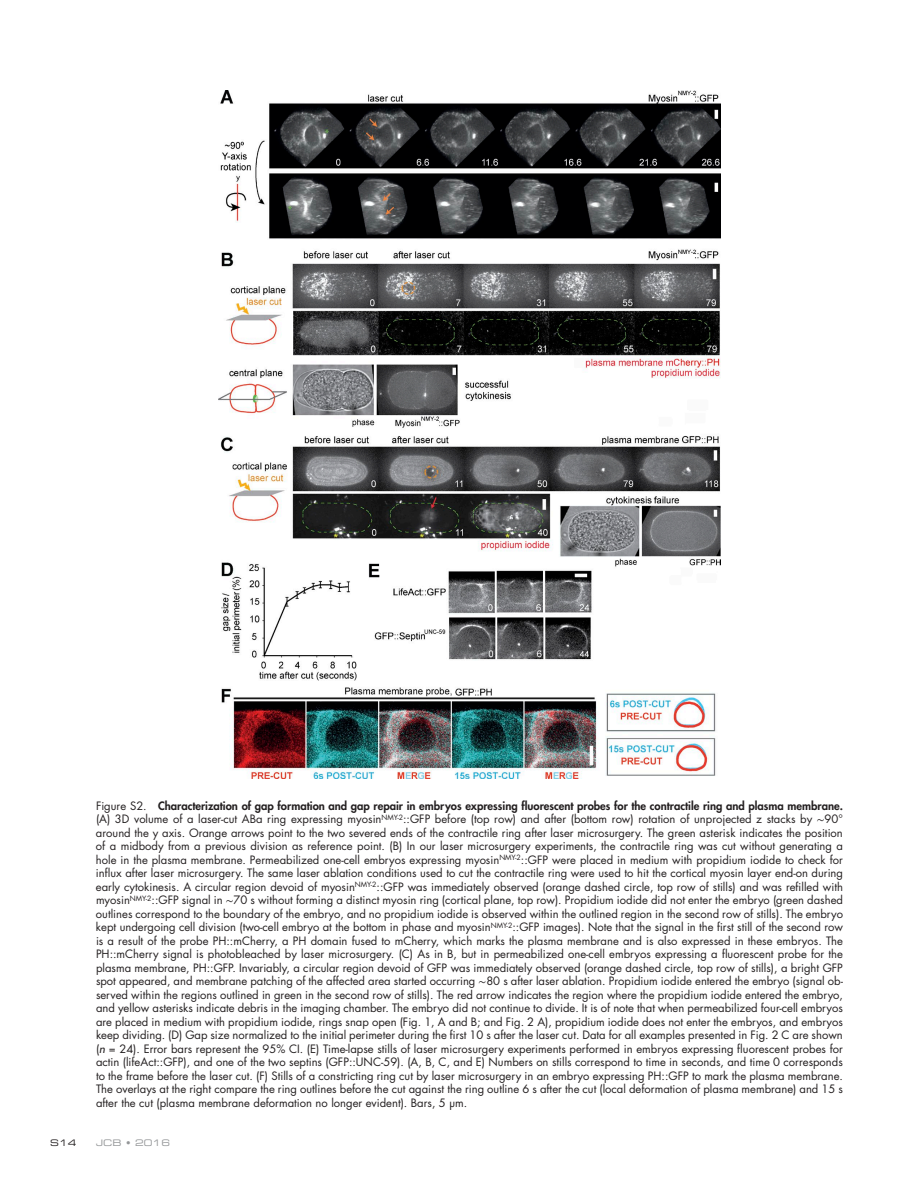
<style>
.page{position:relative;width:918px;height:1188px;background:#fff}
.page>*{position:absolute;margin:0;border:0;box-sizing:border-box;transform-origin:0 0}
.t1{font:11.25px/13.5px "Futura Std";color:#231f20;text-align:justify}
.t2{font:9px "Eurostile LT Std Ex 2";letter-spacing:.01em;color:#949698}
.t3{font:9px "Eurostile LT Std Ex 2";color:#231f20}
.s1{font-weight:800}
.s2{font-family:"STIX General"}
.s3{font-weight:500;font-style:italic}
</style>
<div class="page">
<img style="left:219px;top:90px;width:501px;height:688px">
<p class="t1" style="left:96px;top:799px;width:749px">Figure S2. <span class="s1">Characterization of gap formation and gap repair in embryos expressing fluorescent probes for the contractile ring and plasma membrane. </span>(A) 3D volume of a laser-cut ABa ring expressing myosin<sup>NMY-2</sup>::GFP before (top row) and after (bottom row) rotation of unprojected z stacks by <span class="s2">∼</span>90° around the y axis. Orange arrows point to the two severed ends of the contractile ring after laser microsurgery. The green asterisk indicates the position of a midbody from a previous division as reference point. (B) In our laser microsurgery experiments, the contractile ring was cut without generating a hole in the plasma membrane. Permeabilized one-cell embryos expressing myosin<sup>NMY-2</sup>::GFP were placed in medium with propidium iodide to check for influx after laser microsurgery. The same laser ablation conditions used to cut the contractile ring were used to hit the cortical myosin layer end-on during early cytokinesis. A circular region devoid of myosin<sup>NMY-2</sup>::GFP was immediately observed (orange dashed circle, top row of stills) and was refilled with myosin<sup>NMY-2</sup>::GFP signal in <span class="s2">∼</span>70 s without forming a distinct myosin ring (cortical plane, top row). Propidium iodide did not enter the embryo (green dashed outlines correspond to the boundary of the embryo, and no propidium iodide is observed within the outlined region in the second row of stills). The embryo kept undergoing cell division (two-cell embryo at the bottom in phase and myosin<sup>NMY-2</sup>::GFP images). Note that the signal in the first still of the second row is a result of the probe PH::mCherry, a PH domain fused to mCherry, which marks the plasma membrane and is also expressed in these embryos. The PH::mCherry signal is photobleached by laser microsurgery. (C) As in B, but in permeabilized one-cell embryos expressing a fluorescent probe for the plasma membrane, PH::GFP. Invariably, a circular region devoid of GFP was immediately observed (orange dashed circle, top row of stills), a bright GFP spot appeared, and membrane patching of the affected area started occurring <span class="s2">∼</span>80 s after laser ablation. Propidium iodide entered the embryo (signal ob&shy;served within the regions outlined in green in the second row of stills). The red arrow indicates the region where the propidium iodide entered the embryo, and yellow asterisks indicate debris in the imaging chamber. The embryo did not continue to divide. It is of note that when permeabilized four-cell embryos are placed in medium with propidium iodide, rings snap open (Fig. 1, A and B; and Fig. 2 A), propidium iodide does not enter the embryos, and embryos keep dividing. (D) Gap size normalized to the initial perimeter during the first 10 s after the laser cut. Data for all examples presented in Fig. 2 C are shown (<span class="s3">n</span> = 24). Error bars represent the 95% CI. (E) Time-lapse stills of laser microsurgery experiments performed in embryos expressing fluorescent probes for actin (lifeAct::GFP), and one of the two septins (GFP::UNC-59). (A, B, C, and E) Numbers on stills correspond to time in seconds, and time 0 corresponds to the frame before the laser cut. (F) Stills of a constricting ring cut by laser microsurgery in an embryo expressing PH::GFP to mark the plasma membrane.<br>The overlays at the right compare the ring outlines before the cut against the ring outline 6 s after the cut (local deformation of plasma membrane) and 15 s after the cut (plasma membrane deformation no longer evident). Bars, 5 µm.</p>
<p class="t3" style="left:50px;top:1136px;width:28px">S14</p>
<p class="t2" style="left:96px;top:1136px;width:76px">JCB • 2016</p>
</div>
